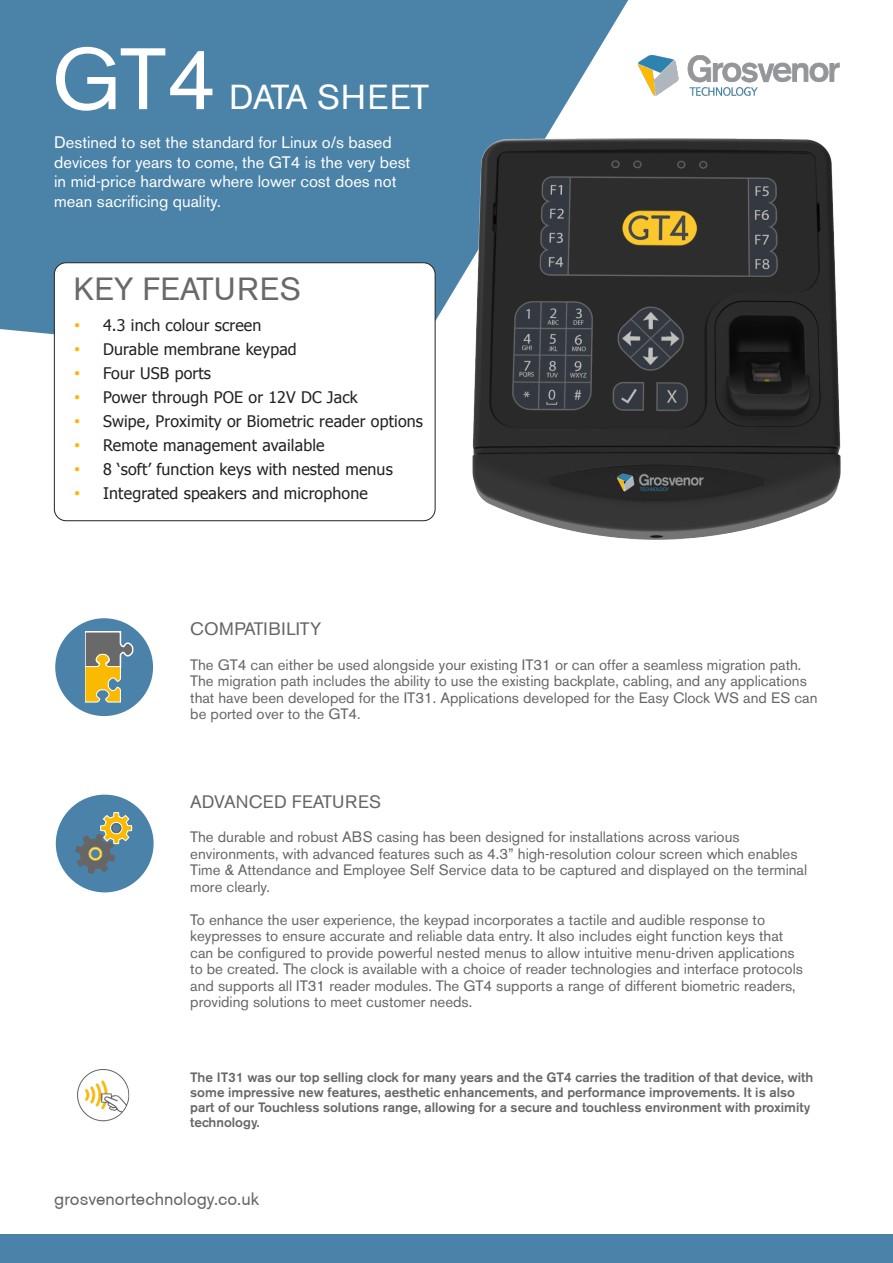
<style>
.page{position:relative;width:893px;height:1263px;background:#fff}
.page>*{position:absolute;margin:0;border:0;box-sizing:border-box;transform-origin:0 0}
.t1{font:86.1px "Berthold Akzidenz Grotesk BE";color:#fff}
.t2{font:34.5px "Berthold Akzidenz Grotesk BE";color:#fff}
.t3{font:31.95px "Berthold Akzidenz Grotesk BE";letter-spacing:.02em;color:#696969}
.t4{font:18px "Berthold Akzidenz Grotesk BE";color:#666}
.t5{font:18px "Berthold Akzidenz Grotesk BE";letter-spacing:.02em;color:#666}
.t6{font:16.5px/19.5px "Akzidenz Grotesk BE";color:#fff}
.t7{font:16.05px "Tahoma";letter-spacing:.01em;color:#212322}
.t8{font:15px/16.5px "Akzidenz Grotesk BE";color:#666}
.t9{font:500 13.5px/15px "Akzidenz Grotesk BE";color:#676767}
.s1{font-family:"Akzidenz Grotesk BE";font-size:16.5px;color:#fbba00}
</style>
<div class="page">
<div style="left:0;top:0;width:234px;height:365px;background:#4b82a8"></div>
<svg style="left:234px;top:0;width:394px;height:263px;fill:#4b82a8"></svg>
<img style="left:639px;top:55px;width:200px;height:40px">
<div style="left:54px;top:263px;width:381px;height:258px;background:#fff;border-radius:12px"></div>
<img style="left:413px;top:135px;width:428px;height:405px">
<img style="left:77px;top:1069px;width:53px;height:53px">
<div style="left:0;top:1234px;width:893px;height:29px;background:#4b82aa"></div>
<div style="left:56px;top:795px;width:98px;height:97px;background:#4b82aa;border-radius:50%"></div>
<div style="left:55px;top:618px;width:98px;height:98px;background:#4b82aa;border-radius:50%"></div>
<svg style="left:85px;top:631px;width:49px;height:72px"></svg>
<svg style="left:75px;top:812px;width:57px;height:62px"></svg>
<p class="t1" style="left:52px;top:28px;width:167px">GT4</p>
<p class="t2" style="left:229px;top:76px;width:202px">DATA SHEET</p>
<p class="t6" style="left:54px;top:133px;width:358px">Destined to set the standard for Linux o/s based devices for years to come, the GT4 is the very best in mid-price hardware where lower cost does not mean sacrificing quality.</p>
<p class="t3" style="left:74px;top:270px;width:229px">KEY FEATURES</p>
<p class="t7" style="left:74px;top:315px;width:189px"><span class="s1">•</span> 4.3 inch colour screen</p>
<p class="t7" style="left:74px;top:338px;width:224px"><span class="s1">•</span> Durable membrane keypad</p>
<p class="t7" style="left:74px;top:362px;width:138px"><span class="s1">•</span> Four USB ports</p>
<p class="t7" style="left:74px;top:386px;width:285px"><span class="s1">•</span> Power through POE or 12V DC Jack</p>
<p class="t7" style="left:74px;top:410px;width:350px"><span class="s1">•</span> Swipe, Proximity or Biometric reader options</p>
<p class="t7" style="left:74px;top:434px;width:252px"><span class="s1">•</span> Remote management available</p>
<p class="t7" style="left:74px;top:458px;width:320px"><span class="s1">•</span> 8 ‘soft’ function keys with nested menus</p>
<p class="t7" style="left:74px;top:482px;width:295px"><span class="s1">•</span> Integrated speakers and microphone</p>
<p class="t5" style="left:190px;top:618px;width:132px">COMPATIBILITY</p>
<p class="t8" style="left:190px;top:656px;width:629px">The GT4 can either be used alongside your existing IT31 or can offer a seamless migration path.<br>The migration path includes the ability to use the existing backplate, cabling, and any applications that have been developed for the IT31. Applications developed for the Easy Clock WS and ES can be ported over to the GT4.</p>
<p class="t4" style="left:190px;top:791px;width:192px">ADVANCED FEATURES</p>
<p class="t8" style="left:190px;top:829px;width:618px">The durable and robust ABS casing has been designed for installations across various environments, with advanced features such as 4.3” high-resolution colour screen which enables Time &amp; Attendance and Employee Self Service data to be captured and displayed on the terminal more clearly.</p>
<p class="t8" style="left:190px;top:911px;width:614px">To enhance the user experience, the keypad incorporates a tactile and audible response to keypresses to ensure accurate and reliable data entry. It also includes eight function keys that can be configured to provide powerful nested menus to allow intuitive menu-driven applications to be created. The clock is available with a choice of reader technologies and interface protocols and supports all IT31 reader modules. The GT4 supports a range of different biometric readers, providing solutions to meet customer needs.</p>
<p class="t9" style="left:190px;top:1069px;width:624px">The IT31 was our top selling clock for many years and the GT4 carries the tradition of that device, with some impressive new features, aesthetic enhancements, and performance improvements. It is also part of our Touchless solutions range, allowing for a secure and touchless environment with proximity technology.</p>
<p class="t4" style="left:54px;top:1188px;width:206px">grosvenortechnology.co.uk</p>
</div>
